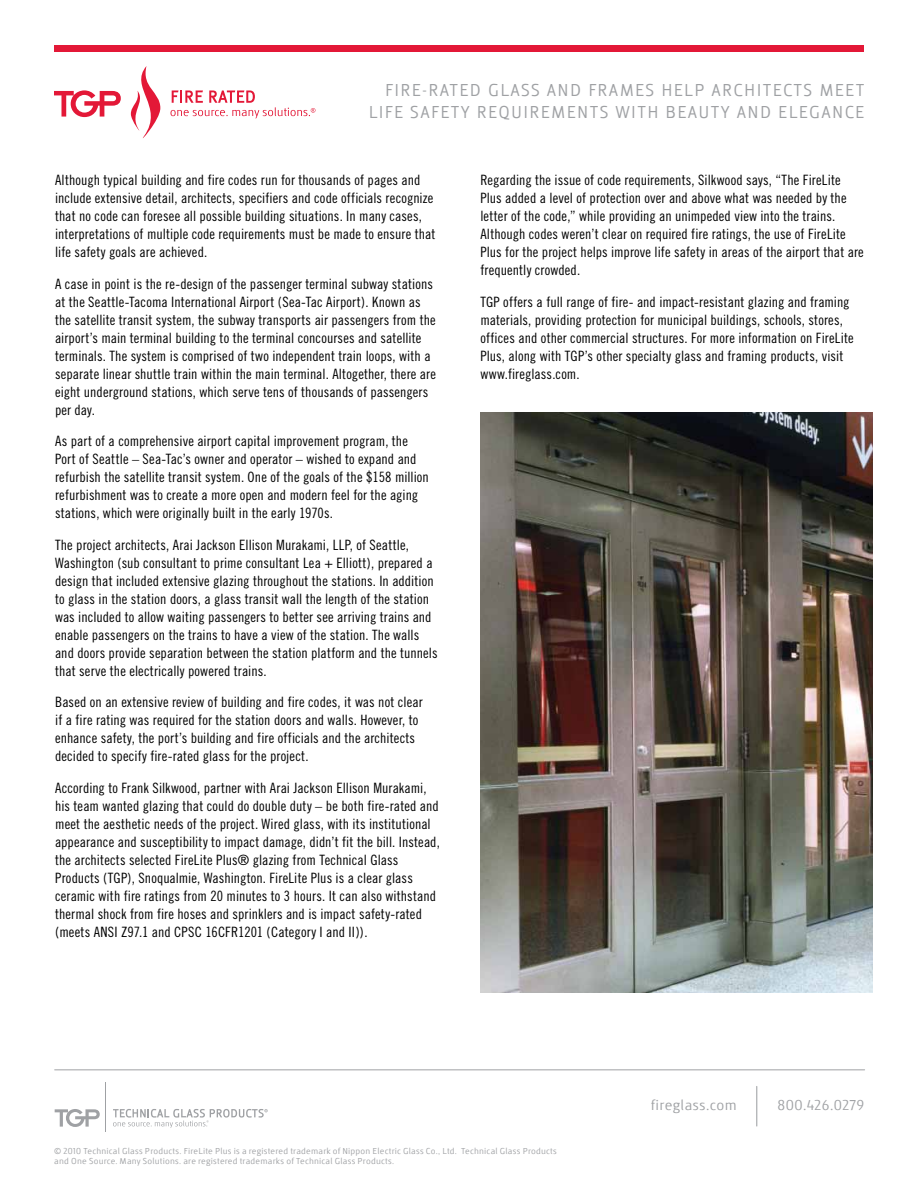
<style>
.page{position:relative;width:918px;height:1188px;background:#fff}
.page>*{position:absolute;margin:0;border:0;box-sizing:border-box;transform-origin:0 0}
.t1{font:18px/21.6px "Globale";letter-spacing:.075em;color:#9fa1a4;text-align:right}
.t2{font:15px "Globale";letter-spacing:.03em;color:#9fa1a4}
.t3{font:14.25px/18px "Trade Gothic Cond Eighteen";letter-spacing:.01em;color:#000}
.t4{font:9px/9.8px "Globale";letter-spacing:.025em;color:#9fa1a4}
</style>
<div class="page">
<hr style="left:55px;top:1069px;width:810px;height:1px;background:#9fa1a4">
<svg style="left:55px;top:1109px;width:45px;height:18px"></svg>
<hr style="left:105px;top:1082px;width:1px;height:50px;background:#9fa1a4">
<svg style="left:113px;top:1109px;width:155px;height:19px"></svg>
<hr style="left:756px;top:1086px;width:1px;height:40px;background:#9fa1a4">
<img style="left:480px;top:412px;width:392px;height:581px">
<div style="left:55px;top:46px;width:809px;height:6px;background:#e31837"></div>
<svg style="left:54px;top:90px;width:67px;height:27px"></svg>
<svg style="left:130px;top:66px;width:31px;height:72px"></svg>
<svg style="left:171px;top:90px;width:144px;height:29px"></svg>
<p class="t1" style="left:369px;top:79px;width:497px">Fire-Rated Glass and Frames Help Arch itects Meet<br>Life Safety Requirements with Beauty and Elegance</p>
<p class="t3" style="left:55px;top:171px;width:382px">Although typical building and fire codes run for thousands of pages and include extensive detail, architects, specifiers and code officials recognize that no code can foresee all possible building situations. In many cases, interpretations of multiple code requirements must be made to ensure that life safety goals are achieved.</p>
<p class="t3" style="left:55px;top:274px;width:382px">A case in point is the re-design of the passenger terminal subway stations at the Seattle-Tacoma International Airport (Sea-Tac Airport). Known as the satellite transit system, the subway transports air passengers from the airport’s main terminal building to the terminal concourses and satellite terminals. The system is comprised of two independent train loops, with a separate linear shuttle train within the main terminal. Altogether, there are eight underground stations, which serve tens of thousands of passengers per day.</p>
<p class="t3" style="left:55px;top:432px;width:375px">As part of a comprehensive airport capital improvement program, the Port of Seattle – Sea-Tac’s owner and operator – wished to expand and refurbish the satellite transit system. One of the goals of the $158 million refurbishment was to create a more open and modern feel for the aging stations, which were originally built in the early 1970s.</p>
<p class="t3" style="left:55px;top:535px;width:384px">The project architects, Arai Jackson Ellison Murakami, LLP, of Seattle, Washington (sub consultant to prime consultant Lea + Elliott), prepared a design that included extensive glazing throughout the stations. In addition to glass in the station doors, a glass transit wall the length of the station was included to allow waiting passengers to better see arriving trains and enable passengers on the trains to have a view of the station. The walls and doors provide separation between the station platform and the tunnels that serve the electrically powered trains.</p>
<p class="t3" style="left:55px;top:693px;width:369px">Based on an extensive review of building and fire codes, it was not clear if a fire rating was required for the station doors and walls. However, to enhance safety, the port’s building and fire officials and the architects decided to specify fire-rated glass for the project.</p>
<p class="t3" style="left:55px;top:778px;width:386px">According to Frank Silkwood, partner with Arai Jackson Ellison Murakami, his team wanted glazing that could do double duty – be both fire-rated and meet the aesthetic needs of the project. Wired glass, with its institutional appearance and susceptibility to impact damage, didn’t fit the bill. Instead, the architects selected FireLite Plus® glazing from Technical Glass Products (TGP), Snoqualmie, Washington. FireLite Plus is a clear glass ceramic with fire ratings from 20 minutes to 3 hours. It can also withstand thermal shock from fire hoses and sprinklers and is impact safety-rated (meets ANSI Z97.1 and CPSC 16CFR1201 (Category I and II)).</p>
<p class="t3" style="left:480px;top:171px;width:385px">Regarding the issue of code requirements, Silkwood says, “The FireLite Plus added a level of protection over and above what was needed by the letter of the code,” while providing an unimpeded view into the trains.<br>Although codes weren’t clear on required fire ratings, the use of FireLite Plus for the project helps improve life safety in areas of the airport that are frequently crowded.</p>
<p class="t3" style="left:480px;top:292px;width:375px">TGP offers a full range of fire- and impact-resistant glazing and framing materials, providing protection for municipal buildings, schools, stores, offices and other commercial structures. For more information on FireLite Plus, along with TGP’s other specialty glass and framing products, visit www.fireglass.com.</p>
<p class="t2" style="left:651px;top:1097px;width:87px">fireglass.com</p>
<p class="t2" style="left:778px;top:1097px;width:88px">800.426.0279</p>
<p class="t4" style="left:54px;top:1146px;width:504px">© 2010 Technical Glass Products. FireLite Plus is a registered trademark of N ippon Electric Glass Co., Ltd. Technical Glass Products and One Source. Many Solutions. are registered trademarks of Technical Glass Products.</p>
</div>
